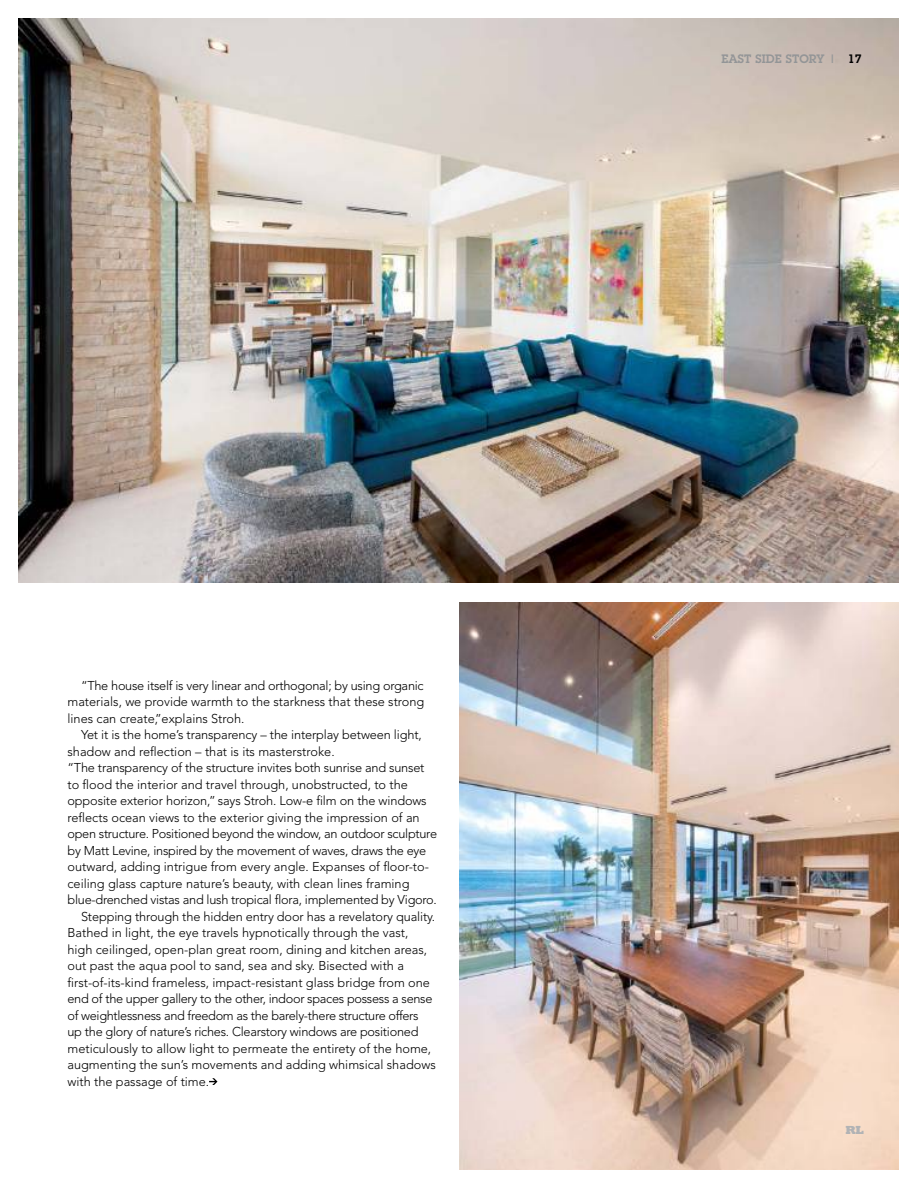
<style>
.page{position:relative;width:918px;height:1188px;background:#fff}
.page>*{position:absolute;margin:0;border:0;box-sizing:border-box;transform-origin:0 0}
.t1{font:300 12.75px/16.5px "Avenir";color:#000;text-align:justify}
.t2{font:300 12.75px "Avenir";letter-spacing:-.025em;color:#000}
.t3{font:300 12.75px "Avenir";letter-spacing:-.02em;color:#000}
.t4{font:600 12px "Lubalin Graph";letter-spacing:.01em;color:#939597}
.t5{font:800 12px "Rockwell";color:#b1b3b5}
.s1{color:#000}
</style>
<div class="page">
<img style="left:459px;top:602px;width:440px;height:567px">
<img style="left:19px;top:19px;width:880px;height:563px">
<svg style="left:209px;top:1078px;width:8px;height:7px"></svg>
<p class="t1" style="left:67px;top:677px;width:358px;text-indent:14px">“The house itself is very linear and orthogonal; by using organic materials, we provide warmth to the starkness that these strong lines can create,”explains Stroh.</p>
<p class="t1" style="left:81px;top:727px;width:342px">Yet it is the home’s transparency – the interplay between light,</p>
<p class="t1" style="left:67px;top:743px;width:269px">shadow and reflection – that is its masterstroke.</p>
<p class="t1" style="left:67px;top:760px;width:359px">“The transparency of the structure invites both sunrise and sunset</p>
<p class="t1" style="left:67px;top:776px;width:342px">to flood the interior and travel through, unobstructed, to the</p>
<p class="t1" style="left:67px;top:793px;width:361px">opposite exterior horizon,” says Stroh. Low-e film on the windows</p>
<p class="t1" style="left:67px;top:809px;width:354px">reflects ocean views to the exterior giving the impression of an</p>
<p class="t2" style="left:67px;top:826px;width:371px">open structure. Positioned beyond the window, an outdoor sculpture</p>
<p class="t3" style="left:67px;top:843px;width:360px">by Matt Levine, inspired by the movement of waves, draws the eye</p>
<p class="t1" style="left:67px;top:859px;width:363px">outward, adding intrigue from every angle. Expanses of floor-to-</p>
<p class="t1" style="left:67px;top:875px;width:344px">ceiling glass capture nature’s beauty, with clean lines framing</p>
<p class="t3" style="left:67px;top:892px;width:371px">blue-drenched vistas and lush tropical flora, implemented by Vigoro.</p>
<p class="t1" style="left:81px;top:908px;width:356px">Stepping through the hidden entry door has a revelatory quality.</p>
<p class="t1" style="left:67px;top:925px;width:342px">Bathed in light, the eye travels hypnotically through the vast,</p>
<p class="t1" style="left:67px;top:941px;width:361px">high ceilinged, open-plan great room, dining and kitchen areas,</p>
<p class="t1" style="left:67px;top:958px;width:338px">out past the aqua pool to sand, sea and sky. Bisected with a</p>
<p class="t1" style="left:67px;top:974px;width:364px">first-of-its-kind frameless, impact-resistant glass bridge from one</p>
<p class="t2" style="left:67px;top:991px;width:367px">end of the upper gallery to the other, indoor spaces possess a sense</p>
<p class="t2" style="left:67px;top:1008px;width:353px">of weightlessness and freedom as the barely-there structure offers</p>
<p class="t3" style="left:67px;top:1024px;width:353px">up the glory of nature’s riches. Clearstory windows are positioned</p>
<p class="t1" style="left:67px;top:1040px;width:365px">meticulously to allow light to permeate the entirety of the home,</p>
<p class="t1" style="left:67px;top:1057px;width:370px">augmenting the sun’s movements and adding whimsical shadows</p>
<p class="t1" style="left:67px;top:1073px;width:143px">with the passage of time.</p>
<p class="t4" style="left:721px;top:51px;width:142px">EAST SIDE STORY | <span class="s1">17</span></p>
<p class="t5" style="left:845px;top:1123px;width:20px">RL</p>
</div>
